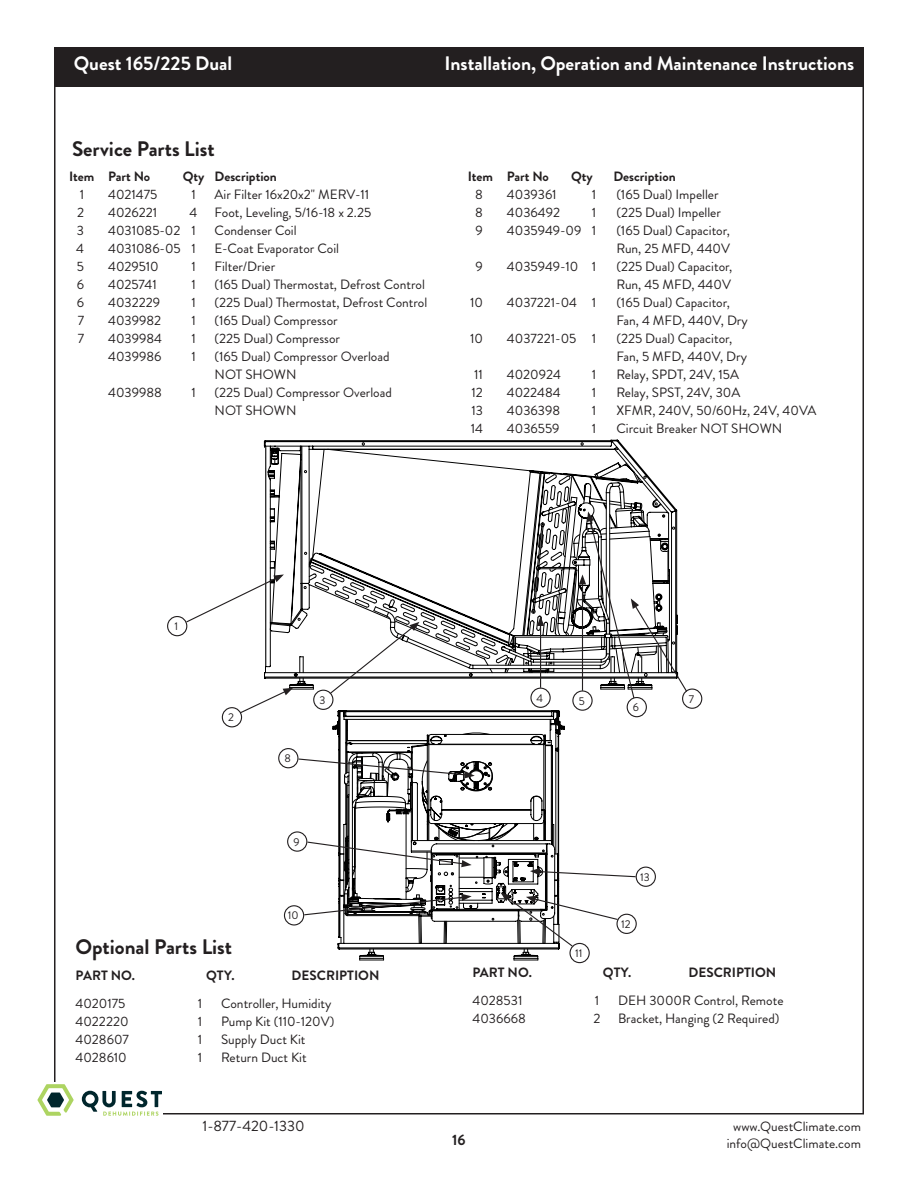
<style>
.page{position:relative;width:918px;height:1188px;background:#fff}
.page>*{position:absolute;margin:0;border:0;box-sizing:border-box;transform-origin:0 0}
.Bold_14_pt_subheads{font:700 21px "Brandon Grotesque";color:#231f20}
.t1{font:700 19.5px "Brandon Grotesque";color:#fff}
.t2{font:15px "Brandon Grotesque";color:#231f20}
.t3{font:700 15px "Brandon Grotesque";color:#231f20}
.body_text{font:13.5px/18px "Brandon Grotesque";color:#231f20}
.body_text-2{font:700 13.5px "Brandon Grotesque";color:#231f20}
.body{font:11.25px "Brandon Grotesque";letter-spacing:-.005em;color:#231f20}
</style>
<div class="page">
<svg style="left:38px;top:1084px;width:36px;height:32px"></svg>
<svg style="left:82px;top:1091px;width:80px;height:25px"></svg>
<div style="left:54px;top:47px;width:810px;height:40px;background:#231f20"></div>
<svg style="left:337px;top:948px;width:223px;height:9px"></svg>
<div style="left:682px;top:689px;width:20px;height:20px;border:1px solid #231f20;border-radius:50%"></div>
<div style="left:569px;top:943px;width:21px;height:20px;border:1px solid #231f20;border-radius:50%"></div>
<svg style="left:185px;top:442px;width:503px;height:506px"></svg>
<div style="left:167px;top:616px;width:20px;height:20px;border:1px solid #231f20;border-radius:50%"></div>
<h2 class="t1" style="left:74px;top:50px;width:160px">Quest 165/225 Dual</h2>
<h2 class="t1" style="left:445px;top:50px;width:411px">Installation, Operation and Maintenance Instructions</h2>
<p class="Bold_14_pt_subheads" style="left:72px;top:135px;width:144px">Service Parts List</p>
<p class="body_text-2" style="left:69px;top:167px;width:83px">Item Part No</p>
<p class="body_text-2" style="left:183px;top:167px;width:96px">Qty Description</p>
<p class="body_text" style="left:80px;top:186px;width:6px">1</p>
<p class="body_text" style="left:108px;top:186px;width:51px">4021475</p>
<p class="body_text" style="left:191px;top:186px;width:6px">1</p>
<p class="body_text" style="left:215px;top:186px;width:156px">Air Filter 16x20x2" MERV-11</p>
<p class="body_text" style="left:77px;top:204px;width:9px">2</p>
<p class="body_text" style="left:108px;top:204px;width:51px">4026221</p>
<p class="body_text" style="left:190px;top:204px;width:9px">4</p>
<p class="body_text" style="left:215px;top:204px;width:158px">Foot, Leveling, 5/16-18 x 2.25</p>
<p class="body_text" style="left:77px;top:222px;width:9px">3</p>
<p class="body_text" style="left:108px;top:222px;width:89px">4031085-02 1</p>
<p class="body_text" style="left:215px;top:222px;width:84px">Condenser Coil</p>
<p class="body_text" style="left:76px;top:240px;width:9px">4</p>
<p class="body_text" style="left:108px;top:240px;width:89px">4031086-05 1</p>
<p class="body_text" style="left:215px;top:240px;width:126px">E-Coat Evaporator Coil</p>
<p class="body_text" style="left:77px;top:258px;width:9px">5</p>
<p class="body_text" style="left:108px;top:258px;width:52px">4029510</p>
<p class="body_text" style="left:191px;top:258px;width:6px">1</p>
<p class="body_text" style="left:215px;top:258px;width:62px">Filter/Drier</p>
<p class="body_text" style="left:77px;top:276px;width:9px">6</p>
<p class="body_text" style="left:108px;top:276px;width:50px">4025741</p>
<p class="body_text" style="left:191px;top:276px;width:6px">1</p>
<p class="body_text" style="left:215px;top:276px;width:212px">(165 Dual) Thermostat, Defrost Control</p>
<p class="body_text" style="left:77px;top:294px;width:9px">6</p>
<p class="body_text" style="left:108px;top:294px;width:53px">4032229</p>
<p class="body_text" style="left:191px;top:294px;width:6px">1</p>
<p class="body_text" style="left:215px;top:294px;width:214px">(225 Dual) Thermostat, Defrost Control</p>
<p class="body_text" style="left:78px;top:312px;width:8px">7</p>
<p class="body_text" style="left:108px;top:312px;width:54px">4039982</p>
<p class="body_text" style="left:191px;top:312px;width:6px">1</p>
<p class="body_text" style="left:215px;top:312px;width:125px">(165 Dual) Compressor</p>
<p class="body_text" style="left:78px;top:330px;width:8px">7</p>
<p class="body_text" style="left:108px;top:330px;width:55px">4039984</p>
<p class="body_text" style="left:191px;top:330px;width:6px">1</p>
<p class="body_text" style="left:215px;top:330px;width:127px">(225 Dual) Compressor</p>
<p class="body_text" style="left:108px;top:348px;width:55px">4039986</p>
<p class="body_text" style="left:191px;top:348px;width:6px">1</p>
<p class="body_text" style="left:215px;top:348px;width:176px">(165 Dual) Compressor Overload<br>NOT SHOWN</p>
<p class="body_text" style="left:108px;top:384px;width:55px">4039988</p>
<p class="body_text" style="left:191px;top:384px;width:6px">1</p>
<p class="body_text" style="left:215px;top:384px;width:179px">(225 Dual) Compressor Overload<br>NOT SHOWN</p>
<p class="body_text-2" style="left:468px;top:167px;width:83px">Item Part No</p>
<p class="body_text-2" style="left:571px;top:167px;width:23px">Qty</p>
<p class="body_text-2" style="left:613px;top:167px;width:64px">Description</p>
<p class="body_text" style="left:475px;top:186px;width:9px">8</p>
<p class="body_text" style="left:507px;top:186px;width:51px">4039361</p>
<p class="body_text" style="left:592px;top:186px;width:6px">1</p>
<p class="body_text" style="left:616px;top:186px;width:104px">(165 Dual) Impeller</p>
<p class="body_text" style="left:475px;top:204px;width:9px">8</p>
<p class="body_text" style="left:507px;top:204px;width:55px">4036492</p>
<p class="body_text" style="left:592px;top:204px;width:6px">1</p>
<p class="body_text" style="left:616px;top:204px;width:106px">(225 Dual) Impeller</p>
<p class="body_text" style="left:476px;top:222px;width:9px">9</p>
<p class="body_text" style="left:507px;top:222px;width:91px">4035949-09 1</p>
<p class="body_text" style="left:616px;top:222px;width:115px">(165 Dual) Capacitor,<br>Run, 25 MFD, 440V</p>
<p class="body_text" style="left:476px;top:258px;width:9px">9</p>
<p class="body_text" style="left:507px;top:258px;width:91px">4035949-10 1</p>
<p class="body_text" style="left:616px;top:258px;width:118px">(225 Dual) Capacitor,<br>Run, 45 MFD, 440V</p>
<p class="body_text" style="left:470px;top:294px;width:14px">10</p>
<p class="body_text" style="left:507px;top:294px;width:91px">4037221-04 1</p>
<p class="body_text" style="left:616px;top:294px;width:133px">(165 Dual) Capacitor,<br>Fan, 4 MFD, 440V, Dry</p>
<p class="body_text" style="left:470px;top:330px;width:14px">10</p>
<p class="body_text" style="left:507px;top:330px;width:91px">4037221-05 1</p>
<p class="body_text" style="left:616px;top:330px;width:132px">(225 Dual) Capacitor,<br>Fan, 5 MFD, 440V, Dry</p>
<p class="body_text" style="left:474px;top:366px;width:10px">11</p>
<p class="body_text" style="left:507px;top:366px;width:55px">4020924</p>
<p class="body_text" style="left:592px;top:366px;width:6px">1</p>
<p class="body_text" style="left:616px;top:366px;width:124px">Relay, SPDT, 24V, 15A</p>
<p class="body_text" style="left:472px;top:384px;width:13px">12</p>
<p class="body_text" style="left:507px;top:384px;width:55px">4022484</p>
<p class="body_text" style="left:592px;top:384px;width:6px">1</p>
<p class="body_text" style="left:616px;top:384px;width:126px">Relay, SPST, 24V, 30A</p>
<p class="body_text" style="left:471px;top:402px;width:13px">13</p>
<p class="body_text" style="left:507px;top:402px;width:55px">4036398</p>
<p class="body_text" style="left:592px;top:402px;width:6px">1</p>
<p class="body_text" style="left:616px;top:402px;width:201px">XFMR, 240V, 50/60Hz, 24V, 40VA</p>
<p class="body_text" style="left:471px;top:420px;width:14px">14</p>
<p class="body_text" style="left:507px;top:420px;width:54px">4036559</p>
<p class="body_text" style="left:592px;top:420px;width:6px">1</p>
<p class="body_text" style="left:616px;top:420px;width:167px">Circuit Breaker NOT SHOWN</p>
<p class="body" style="left:175px;top:618px;width:5px">1</p>
<p class="body" style="left:228px;top:710px;width:7px">2</p>
<p class="Bold_14_pt_subheads" style="left:76px;top:932px;width:158px">Optional Parts List</p>
<p class="body" style="left:284px;top:751px;width:8px">8</p>
<p class="body" style="left:320px;top:692px;width:8px">3</p>
<p class="body" style="left:536px;top:690px;width:8px">4</p>
<p class="body" style="left:579px;top:693px;width:8px">5</p>
<p class="body" style="left:293px;top:834px;width:8px">9</p>
<p class="body" style="left:288px;top:908px;width:12px">10</p>
<p class="body" style="left:575px;top:945px;width:9px">11</p>
<p class="body" style="left:633px;top:699px;width:8px">6</p>
<p class="body" style="left:640px;top:869px;width:11px">13</p>
<p class="body" style="left:621px;top:916px;width:11px">12</p>
<p class="body" style="left:689px;top:691px;width:7px">7</p>
<p class="body_text-2" style="left:76px;top:966px;width:61px">PART NO.</p>
<p class="body_text-2" style="left:206px;top:966px;width:30px">QTY.</p>
<p class="body_text-2" style="left:292px;top:966px;width:89px">DESCRIPTION</p>
<p class="body_text" style="left:76px;top:994px;width:51px">4020175</p>
<p class="body_text" style="left:198px;top:994px;width:6px">1</p>
<p class="body_text" style="left:221px;top:994px;width:112px">Controller, Humidity</p>
<p class="body_text" style="left:76px;top:1012px;width:54px">4022220</p>
<p class="body_text" style="left:198px;top:1012px;width:6px">1</p>
<p class="body_text" style="left:221px;top:1012px;width:115px">Pump Kit (110-120V)</p>
<p class="body_text" style="left:76px;top:1030px;width:55px">4028607</p>
<p class="body_text" style="left:198px;top:1030px;width:6px">1</p>
<p class="body_text" style="left:221px;top:1030px;width:86px">Supply Duct Kit</p>
<p class="body_text" style="left:76px;top:1048px;width:53px">4028610</p>
<p class="body_text" style="left:198px;top:1048px;width:6px">1</p>
<p class="body_text" style="left:221px;top:1048px;width:87px">Return Duct Kit</p>
<p class="t2" style="left:202px;top:1116px;width:104px">1-877-420-1330</p>
<p class="body_text-2" style="left:472px;top:963px;width:61px">PART NO.</p>
<p class="body_text-2" style="left:603px;top:963px;width:30px">QTY.</p>
<p class="body_text-2" style="left:688px;top:963px;width:89px">DESCRIPTION</p>
<p class="body_text" style="left:472px;top:991px;width:51px">4028531</p>
<p class="body_text" style="left:595px;top:991px;width:6px">1</p>
<p class="body_text" style="left:618px;top:991px;width:167px">DEH 3000R Control, Remote</p>
<p class="body_text" style="left:472px;top:1009px;width:55px">4036668</p>
<p class="body_text" style="left:594px;top:1009px;width:9px">2</p>
<p class="body_text" style="left:618px;top:1009px;width:163px">Bracket, Hanging (2 Required)</p>
<p class="t3" style="left:452px;top:1129px;width:15px">16</p>
<p class="body_text" style="left:727px;top:1119px;width:136px;line-height:16.2px;text-align:center">www.QuestClimate.com info@QuestClimate.com</p>
</div>
